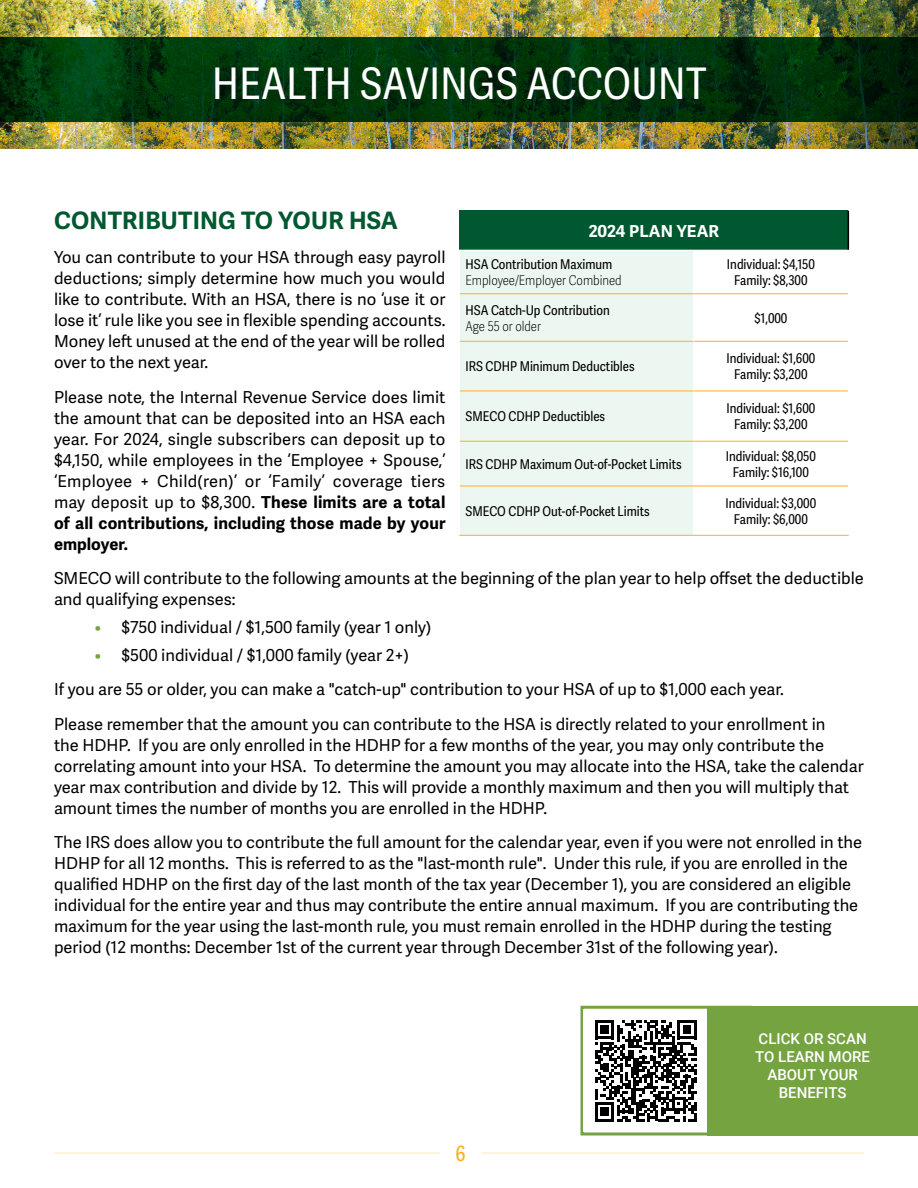
<style>
.page{position:relative;width:918px;height:1188px;background:#fff}
.page>*{position:absolute;margin:0;border:0;box-sizing:border-box;transform-origin:0 0}
.t1{font:43.5px "Adelle Sans Cnd";letter-spacing:.01em;color:#fff}
.t2{font:700 24px "Adelle Sans";letter-spacing:.01em;color:#005830}
.t3{font:21px "Adelle Sans Cnd";color:#fdaf17}
.t4{font:16.5px/21px "Adelle Sans";color:#000}
.t5{font:700 16.5px "Adelle Sans";letter-spacing:.01em;color:#fff}
.t6{font:500 15px/18px "Roboto";color:#fff;text-align:center}
.t7{font:13.5px/16.2px "Adelle Sans Cnd";color:#000;text-align:center}
.t8{font:100 13.5px "Adelle Sans Cnd";color:#000}
.s1{font-weight:700}
.s2{font-weight:600;color:#75a340}
</style>
<div class="page">
<hr style="left:54px;top:1152px;width:810px;height:2px;background:#feefd1">
<div style="left:440px;top:1145px;width:42px;height:16px;background:#fff"></div>
<img style="left:0;top:0;width:918px;height:148px">
<svg style="left:0;top:37px;width:918px;height:85px;background:#00320b"></svg>
<div style="left:460px;top:211px;width:388px;height:39px;background:#005830"></div>
<div style="left:460px;top:251px;width:233px;height:284px;background:#edf7f2"></div>
<hr style="left:848px;top:211px;width:1px;height:39px;background:#000">
<hr style="left:460px;top:341px;width:233px;height:1px;background:#fdaf17">
<hr style="left:694px;top:341px;width:154px;height:1px;background:#fdaf17">
<hr style="left:694px;top:486px;width:154px;height:1px;background:#fdaf17">
<hr style="left:460px;top:441px;width:234px;height:1px;background:#fdaf17">
<hr style="left:460px;top:391px;width:234px;height:1px;background:#fdaf17">
<hr style="left:694px;top:441px;width:154px;height:1px;background:#fdaf17">
<hr style="left:460px;top:486px;width:234px;height:1px;background:#fdaf17">
<hr style="left:694px;top:391px;width:154px;height:1px;background:#fdaf17">
<hr style="left:694px;top:293px;width:154px;height:1px;background:#fdaf17">
<hr style="left:460px;top:293px;width:234px;height:1px;background:#fdaf17">
<hr style="left:694px;top:535px;width:155px;height:1px;background:#fdaf17">
<hr style="left:459px;top:535px;width:235px;height:1px;background:#fdaf17">
<div style="left:580px;top:1006px;width:172px;height:130px;border:3px solid #75a340"></div>
<div style="left:707px;top:1006px;width:211px;height:130px;background:#75a340"></div>
<div style="left:583px;top:1009px;width:124px;height:123px;background:#fff"></div>
<svg style="left:595px;top:1020px;width:102px;height:101px"></svg>
<h1 class="t1" style="left:212px;top:59px;width:496px">HEALTH SAVINGS ACCOUNT</h1>
<h2 class="t2" style="left:54px;top:206px;width:345px">CONTRIBUTING TO YOUR HSA</h2>
<p class="t4" style="left:54px;top:248px;width:393px;text-align:justify">You can contribute to your HSA through easy payroll deductions; simply determine how much you would like to contribute. With an HSA, there is no ‘use it or lose it’ rule like you see in flexible spending accounts.<br>Money left unused at the end of the year will be rolled over to the next year.</p>
<p class="t4" style="left:54px;top:387px;width:393px;text-align:justify">Please note, the Internal Revenue Service does limit the amount that can be deposited into an HSA each year. For 2024, single subscribers can deposit up to $4,150, while employees in the ‘Employee + Spouse,’ ‘Employee + Child(ren)’ or ‘Family’ coverage tiers may deposit up to $8,300. <span class="s1">These limits are a total of all contributions, including those made by your employer.</span></p>
<p class="t4" style="left:54px;top:569px;width:811px">SMECO will contribute to the following amounts at the beginning of the plan year to help offset the deductible and qualifying expenses:</p>
<p class="t4" style="left:95px;top:617px;width:338px"><span class="s2">•</span> $750 individual / $1,500 family (year 1 only)</p>
<p class="t4" style="left:54px;top:638px;width:773px;line-height:34.5px;text-indent:41px"><span class="s2">•</span> $500 individual / $1,000 family (year 2+)<br>If you are 55 or older, you can make a "catch-up" contribution to your HSA of up to $1,000 each year.<br>Please remember that the amount you can contribute to the HSA is directly related to your enrollment in</p>
<p class="t4" style="left:54px;top:735px;width:811px">the HDHP. If you are only enrolled in the HDHP for a few months of the year, you may only contribute the correlating amount into your HSA. To determine the amount you may allocate into the HSA, take the calendar year max contribution and divide by 12. This will provide a monthly maximum and then you will multiply that amount times the number of months you are enrolled in the HDHP.</p>
<p class="t4" style="left:54px;top:833px;width:810px">The IRS does allow you to contribute the full amount for the calendar year, even if you were not enrolled in the HDHP for all 12 months. This is referred to as the "last-month rule". Under this rule, if you are enrolled in the qualified HDHP on the first day of the last month of the tax year (December 1), you are considered an eligible individual for the entire year and thus may contribute the entire annual maximum. If you are contributing the maximum for the year using the last-month rule, you must remain enrolled in the HDHP during the testing period (12 months: December 1st of the current year through December 31st of the following year).</p>
<p class="t5" style="left:589px;top:221px;width:132px">2024 PLAN YEAR</p>
<p class="t7" style="left:466px;top:257px;width:148px">HSA Contribution Maximum</p>
<p class="t8" style="left:466px;top:273px;width:158px">Employee/Employer Combined</p>
<p class="t7" style="left:727px;top:257px;width:89px">Individual: $4,150<br>Family: $8,300</p>
<p class="t7" style="left:466px;top:302px;width:146px">HSA Catch-Up Contribution</p>
<p class="t8" style="left:466px;top:318px;width:77px">Age 55 or older</p>
<p class="t7" style="left:754px;top:310px;width:35px">$1,000</p>
<p class="t7" style="left:466px;top:359px;width:171px">IRS CDHP Minimum Deductibles</p>
<p class="t7" style="left:726px;top:351px;width:91px">Individual: $1,600<br>Family: $3,200</p>
<p class="t7" style="left:466px;top:409px;width:141px">SMECO CDHP Deductibles</p>
<p class="t7" style="left:726px;top:401px;width:91px">Individual: $1,600<br>Family: $3,200</p>
<p class="t7" style="left:466px;top:456px;width:218px">IRS CDHP Maximum Out-of-Pocket Limits</p>
<p class="t7" style="left:726px;top:448px;width:92px">Individual: $8,050<br>Family: $16,100</p>
<p class="t7" style="left:466px;top:503px;width:186px">SMECO CDHP Out-of-Pocket Limits</p>
<p class="t7" style="left:726px;top:495px;width:92px">Individual: $3,000<br>Family: $6,000</p>
<p class="t3" style="left:456px;top:1141px;width:12px">6</p>
<p class="t6" style="left:755px;top:1030px;width:116px">CLICK OR SCAN<br>TO LEARN MORE<br>ABOUT YOUR<br>BENEFITS</p>
</div>
